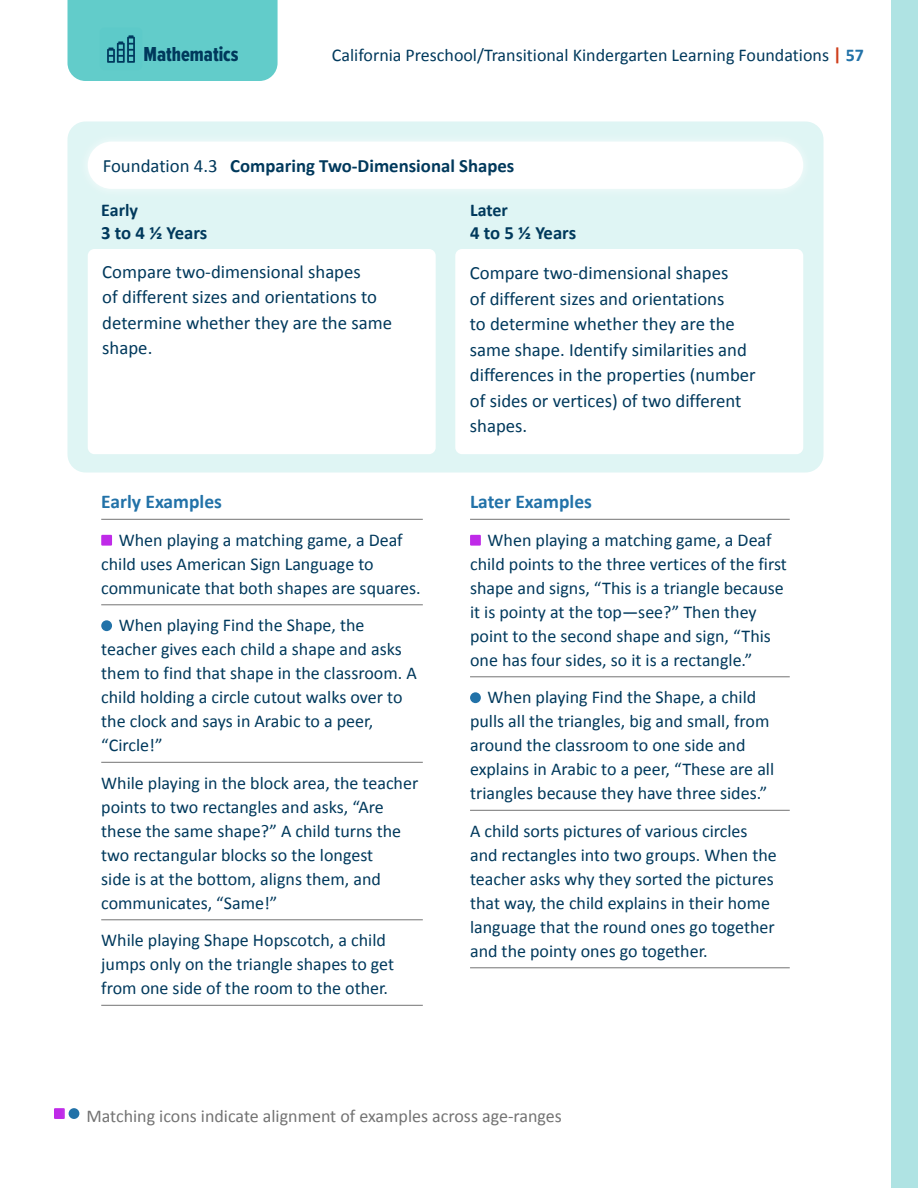
<style>
.page{position:relative;width:918px;height:1188px;background:#fff}
.page>*{position:absolute;margin:0;border:0;box-sizing:border-box;transform-origin:0 0}
.t1{font:21px "Proxima Nova Ex Cn Extrabld";color:#00395c}
.t2{font:700 19.5px "Calibri";color:#2272a8}
.t3{font:18.75px/25.5px "Calibri";color:#00395c}
.t4{font:700 18.75px "Calibri";color:#00395c}
.t5{font:18px/24px "Calibri";color:#00395c}
.t6{font:18px "Calibri";color:#737373}
.t7{font:700 18px "Calibri";color:#00395c}
.s1{font-weight:700;color:#cf3f1c}
.s2{font-weight:700;color:#2272a8}
.s3{font-weight:400}
</style>
<div class="page">
<div style="left:68px;top:0;width:210px;height:81px;background:#62ccca"></div>
<div style="left:891px;top:0;width:27px;height:1188px;background:#afe3e3"></div>
<div style="left:54px;top:1108px;width:11px;height:11px;background:#bf2ae8"></div>
<div style="left:59px;top:1099px;width:30px;height:29px;background:#fff"></div>
<div style="left:69px;top:1108px;width:10px;height:11px;background:#2272a8;border-radius:50%"></div>
<div style="left:68px;top:122px;width:756px;height:350px;background:#dff5f4;border-radius:18px"></div>
<div style="left:78px;top:132px;width:735px;height:67px;background:#e3f6f5"></div>
<div style="left:88px;top:142px;width:715px;height:47px;background:#fff;border-radius:24px"></div>
<div style="left:88px;top:249px;width:348px;height:205px;background:#fff;border-radius:7px"></div>
<div style="left:455px;top:249px;width:348px;height:205px;background:#fff;border-radius:7px"></div>
<hr style="left:101px;top:519px;width:322px;height:1px;background:#737373">
<hr style="left:101px;top:604px;width:322px;height:1px;background:#737373">
<hr style="left:101px;top:762px;width:322px;height:1px;background:#737373">
<hr style="left:101px;top:919px;width:322px;height:1px;background:#737373">
<hr style="left:101px;top:1005px;width:322px;height:1px;background:#737373">
<div style="left:101px;top:535px;width:11px;height:11px;background:#bf2ae8"></div>
<div style="left:101px;top:620px;width:11px;height:11px;background:#2272a8;border-radius:50%"></div>
<hr style="left:470px;top:519px;width:320px;height:1px;background:#737373">
<hr style="left:470px;top:676px;width:320px;height:1px;background:#737373">
<hr style="left:470px;top:810px;width:320px;height:1px;background:#737373">
<hr style="left:470px;top:967px;width:320px;height:1px;background:#737373">
<div style="left:470px;top:535px;width:11px;height:11px;background:#bf2ae8"></div>
<div style="left:470px;top:692px;width:11px;height:11px;background:#2272a8;border-radius:50%"></div>
<p class="t1" style="left:144px;top:38px;width:96px">Mathematics</p>
<p class="t5" style="left:332px;top:42px;width:534px">California Preschool/Transitional Kindergarten Learning Foundations <span class="s1">|</span> <span class="s2">57</span></p>
<p class="t4" style="left:103px;top:154px;width:413px"><span class="s3">Foundation 4.3</span> Comparing Two-Dimensional Shapes</p>
<p class="t7" style="left:101px;top:199px;width:38px">Early</p>
<p class="t4" style="left:101px;top:221px;width:108px">3 to 4 ½ Years</p>
<p class="t3" style="left:102px;top:258px;width:291px">Compare two-dimensional shapes<br>of different sizes and orientations to determine whether they are the same shape.</p>
<p class="t7" style="left:470px;top:199px;width:39px">Later</p>
<p class="t4" style="left:470px;top:221px;width:108px">4 to 5 ½ Years</p>
<p class="t3" style="left:470px;top:259px;width:287px">Compare two-dimensional shapes<br>of different sizes and orientations<br>to determine whether they are the same shape. Identify similarities and differences in the properties (number of sides or vertices) of two different shapes.</p>
<p class="t2" style="left:101px;top:490px;width:122px">Early Examples</p>
<p class="t5" style="left:101px;top:527px;width:321px;text-indent:18px">When playing a matching game, a Deaf child uses American Sign Language to communicate that both shapes are squares.</p>
<p class="t5" style="left:101px;top:612px;width:317px;text-indent:18px">When playing Find the Shape, the teacher gives each child a shape and asks them to find that shape in the classroom. A child holding a circle cutout walks over to the clock and says in Arabic to a peer, “Circle!”</p>
<p class="t5" style="left:101px;top:770px;width:319px">While playing in the block area, the teacher points to two rectangles and asks, “Are these the same shape?” A child turns the two rectangular blocks so the longest<br>side is at the bottom, aligns them, and communicates, “Same!”</p>
<p class="t5" style="left:101px;top:927px;width:294px">While playing Shape Hopscotch, a child jumps only on the triangle shapes to get from one side of the room to the other.</p>
<p class="t2" style="left:470px;top:490px;width:123px">Later Examples</p>
<p class="t5" style="left:470px;top:527px;width:318px;text-indent:18px">When playing a matching game, a Deaf child points to the three vertices of the first shape and signs, “This is a triangle because it is pointy at the top—see?” Then they point to the second shape and sign, “This one has four sides, so it is a rectangle.”</p>
<p class="t5" style="left:470px;top:684px;width:306px;text-indent:18px">When playing Find the Shape, a child pulls all the triangles, big and small, from around the classroom to one side and explains in Arabic to a peer, “These are all triangles because they have three sides.”</p>
<p class="t5" style="left:470px;top:818px;width:308px">A child sorts pictures of various circles and rectangles into two groups. When the teacher asks why they sorted the pictures that way, the child explains in their home language that the round ones go together and the pointy ones go together.</p>
<p class="t6" style="left:86px;top:1105px;width:477px">Matching icons indicate alignment of examples across age-ranges</p>
</div>
